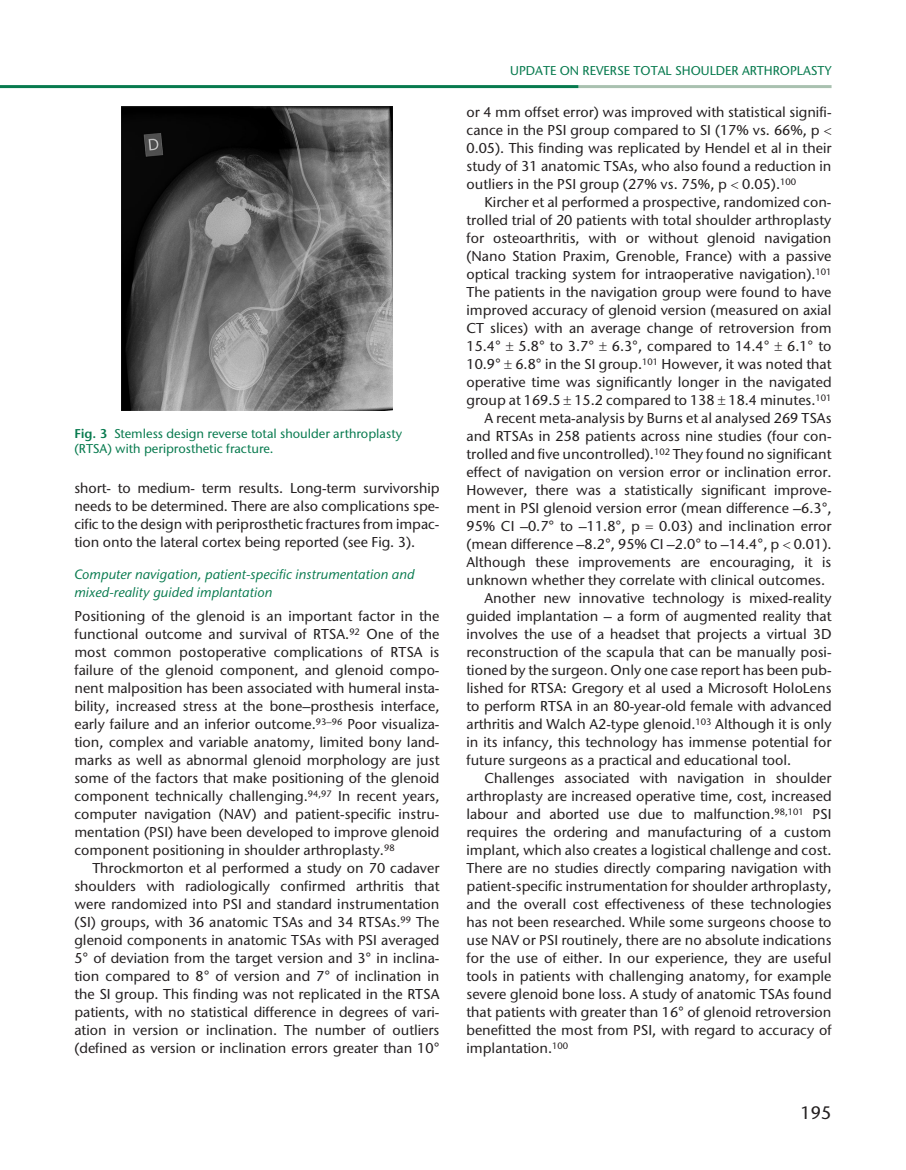
<style>
.page{position:relative;width:906px;height:1170px;background:#fff}
.page>*{position:absolute;margin:0;border:0;box-sizing:border-box;transform-origin:0 0}
.t1{font:500 18px "Stone Sans ITC Pro";color:#231f20}
.t2{font:500 14.25px/18px "Stone Sans ITC Pro";color:#231f20;text-align:justify}
.t3{font:italic 500 13.5px/18px "Stone Sans ITC Pro";color:#077a4e}
.t4{font:500 12.75px/15px "Stone Sans ITC Pro";color:#077a4e}
.s1{font-weight:600}
</style>
<div class="page">
<hr style="left:578px;top:85px;width:253px;height:3px;background:#a9c1b0">
<hr style="left:0;top:85px;width:578px;height:3px;background:#077a4e">
<img style="left:122px;top:106px;width:270px;height:304px">
<p class="t4" style="left:74px;top:425px;width:329px"><span class="s1">Fig. 3</span> Stemless design reverse total shoulder arthroplasty (RTSA) with periprosthetic fracture.</p>
<p class="t2" style="left:74px;top:479px;width:366px">short- to medium- term results. Long-term survivorship needs to be determined. There are also complications spe&shy;cific to the design with periprosthetic fractures from impac&shy;tion onto the lateral cortex being reported (see Fig. 3).</p>
<p class="t3" style="left:74px;top:565px;width:342px">Computer navigation, patient-specific instrumentation and mixed-reality guided implantation</p>
<p class="t2" style="left:74px;top:606px;width:366px">Positioning of the glenoid is an important factor in the functional outcome and survival of RTSA.<sup>92</sup> One of the most common postoperative complications of RTSA is failure of the glenoid component, and glenoid compo&shy;nent malposition has been associated with humeral insta&shy;bility, increased stress at the bone–prosthesis interface, early failure and an inferior outcome.<sup>93–96</sup> Poor visualiza&shy;tion, complex and variable anatomy, limited bony land&shy;marks as well as abnormal glenoid morphology are just some of the factors that make positioning of the glenoid component technically challenging.<sup>94,97</sup> In recent years, computer navigation (NAV) and patient-specific instru&shy;mentation (PSI) have been developed to improve glenoid component positioning in shoulder arthroplasty.<sup>98</sup></p>
<p class="t2" style="left:74px;top:858px;width:367px;text-indent:18px">Throckmorton et al performed a study on 70 cadaver shoulders with radiologically confirmed arthritis that were randomized into PSI and standard instrumentation (SI) groups, with 36 anatomic TSAs and 34 RTSAs.<sup>99</sup> The glenoid components in anatomic TSAs with PSI averaged 5° of deviation from the target version and 3° in inclina&shy;tion compared to 8° of version and 7° of inclination in the SI group. This finding was not replicated in the RTSA patients, with no statistical difference in degrees of vari&shy;ation in version or inclination. The number of outliers (defined as version or inclination errors greater than 10°</p>
<p class="t4" style="left:510px;top:63px;width:323px">Update on reverse total shoulder arthroplasty</p>
<p class="t2" style="left:466px;top:103px;width:367px;text-align:left">or 4 mm offset error) was improved with statistical signifi&shy;cance in the PSI group compared to SI (17% vs. 66%, p 0.05). This finding was replicated by Hendel et al in their study of 31 anatomic TSAs, who also found a reduction in outliers in the PSI group (27% vs. 75%, p 0.05).<sup>100</sup></p>
<p class="t2" style="left:484px;top:193px;width:348px">Kircher et al performed a prospective, randomized con-</p>
<p class="t2" style="left:466px;top:211px;width:366px">trolled trial of 20 patients with total shoulder arthroplasty</p>
<p class="t2" style="left:466px;top:229px;width:366px">for osteoarthritis, with or without glenoid navigation</p>
<p class="t2" style="left:466px;top:247px;width:366px">(Nano Station Praxim, Grenoble, France) with a passive</p>
<p class="t2" style="left:466px;top:265px;width:366px">optical tracking system for intraoperative navigation).<sup>101</sup></p>
<p class="t2" style="left:466px;top:283px;width:366px">The patients in the navigation group were found to have</p>
<p class="t2" style="left:466px;top:301px;width:366px">improved accuracy of glenoid version (measured on axial</p>
<p class="t2" style="left:466px;top:319px;width:366px">CT slices) with an average change of retroversion from</p>
<p class="t2" style="left:466px;top:337px;width:366px">15.4° 5.8° to 3.7° 6.3°, compared to 14.4° 6.1° to</p>
<p class="t2" style="left:466px;top:355px;width:366px">10.9° 6.8° in the SI group.<sup>101</sup> However, it was noted that</p>
<p class="t2" style="left:466px;top:373px;width:366px">operative time was significantly longer in the navigated</p>
<p class="t2" style="left:466px;top:391px;width:366px">group at 169.5 15.2 compared to 138 18.4 minutes.<sup>101</sup></p>
<p class="t2" style="left:484px;top:409px;width:348px">A recent meta-analysis by Burns et al analysed 269 TSAs</p>
<p class="t2" style="left:466px;top:427px;width:366px">and RTSAs in 258 patients across nine studies (four con-</p>
<p class="t2" style="left:466px;top:445px;width:366px">trolled and five uncontrolled).<sup>102</sup> They found no significant</p>
<p class="t2" style="left:466px;top:463px;width:366px">effect of navigation on version error or inclination error.</p>
<p class="t2" style="left:466px;top:481px;width:366px">However, there was a statistically significant improve-</p>
<p class="t2" style="left:466px;top:499px;width:366px">ment in PSI glenoid version error (mean difference –6.3°,</p>
<p class="t2" style="left:466px;top:517px;width:175px">95% CI –0.7° to –11.8°, p</p>
<p class="t2" style="left:659px;top:517px;width:174px">0.03) and inclination error</p>
<p class="t2" style="left:466px;top:535px;width:366px">(mean difference –8.2°, 95% CI –2.0° to –14.4°, p 0.01).</p>
<p class="t2" style="left:466px;top:553px;width:366px">Although these improvements are encouraging, it is</p>
<p class="t2" style="left:466px;top:571px;width:360px">unknown whether they correlate with clinical outcomes.</p>
<p class="t2" style="left:484px;top:589px;width:348px">Another new innovative technology is mixed-reality</p>
<p class="t2" style="left:466px;top:607px;width:366px">guided implantation – a form of augmented reality that</p>
<p class="t2" style="left:466px;top:625px;width:366px">involves the use of a headset that projects a virtual 3D</p>
<p class="t2" style="left:466px;top:643px;width:366px">reconstruction of the scapula that can be manually posi-</p>
<p class="t2" style="left:466px;top:661px;width:366px">tioned by the surgeon. Only one case report has been pub-</p>
<p class="t2" style="left:466px;top:679px;width:366px">lished for RTSA: Gregory et al used a Microsoft HoloLens</p>
<p class="t2" style="left:466px;top:697px;width:366px">to perform RTSA in an 80-year-old female with advanced</p>
<p class="t2" style="left:466px;top:715px;width:366px">arthritis and Walch A2-type glenoid.<sup>103</sup> Although it is only</p>
<p class="t2" style="left:466px;top:733px;width:367px">in its infancy, this technology has immense potential for</p>
<p class="t2" style="left:466px;top:751px;width:326px">future surgeons as a practical and educational tool.</p>
<p class="t2" style="left:484px;top:769px;width:349px">Challenges associated with navigation in shoulder</p>
<p class="t2" style="left:466px;top:787px;width:366px">arthroplasty are increased operative time, cost, increased</p>
<p class="t2" style="left:466px;top:805px;width:366px">labour and aborted use due to malfunction.<sup>98,101</sup> PSI</p>
<p class="t2" style="left:466px;top:823px;width:366px">requires the ordering and manufacturing of a custom</p>
<p class="t2" style="left:466px;top:841px;width:366px">implant, which also creates a logistical challenge and cost.</p>
<p class="t2" style="left:466px;top:859px;width:366px">There are no studies directly comparing navigation with</p>
<p class="t2" style="left:466px;top:877px;width:366px">patient-specific instrumentation for shoulder arthroplasty,</p>
<p class="t2" style="left:466px;top:895px;width:366px">and the overall cost effectiveness of these technologies</p>
<p class="t2" style="left:466px;top:913px;width:366px">has not been researched. While some surgeons choose to</p>
<p class="t2" style="left:466px;top:931px;width:366px">use NAV or PSI routinely, there are no absolute indications</p>
<p class="t2" style="left:466px;top:949px;width:366px">for the use of either. In our experience, they are useful</p>
<p class="t2" style="left:466px;top:967px;width:366px">tools in patients with challenging anatomy, for example</p>
<p class="t2" style="left:466px;top:985px;width:366px">severe glenoid bone loss. A study of anatomic TSAs found</p>
<p class="t2" style="left:466px;top:1003px;width:366px">that patients with greater than 16° of glenoid retroversion</p>
<p class="t2" style="left:466px;top:1021px;width:366px">benefitted the most from PSI, with regard to accuracy of</p>
<p class="t2" style="left:466px;top:1039px;width:103px">implantation.<sup>100</sup></p>
<p class="t1" style="left:800px;top:1101px;width:32px">195</p>
</div>
